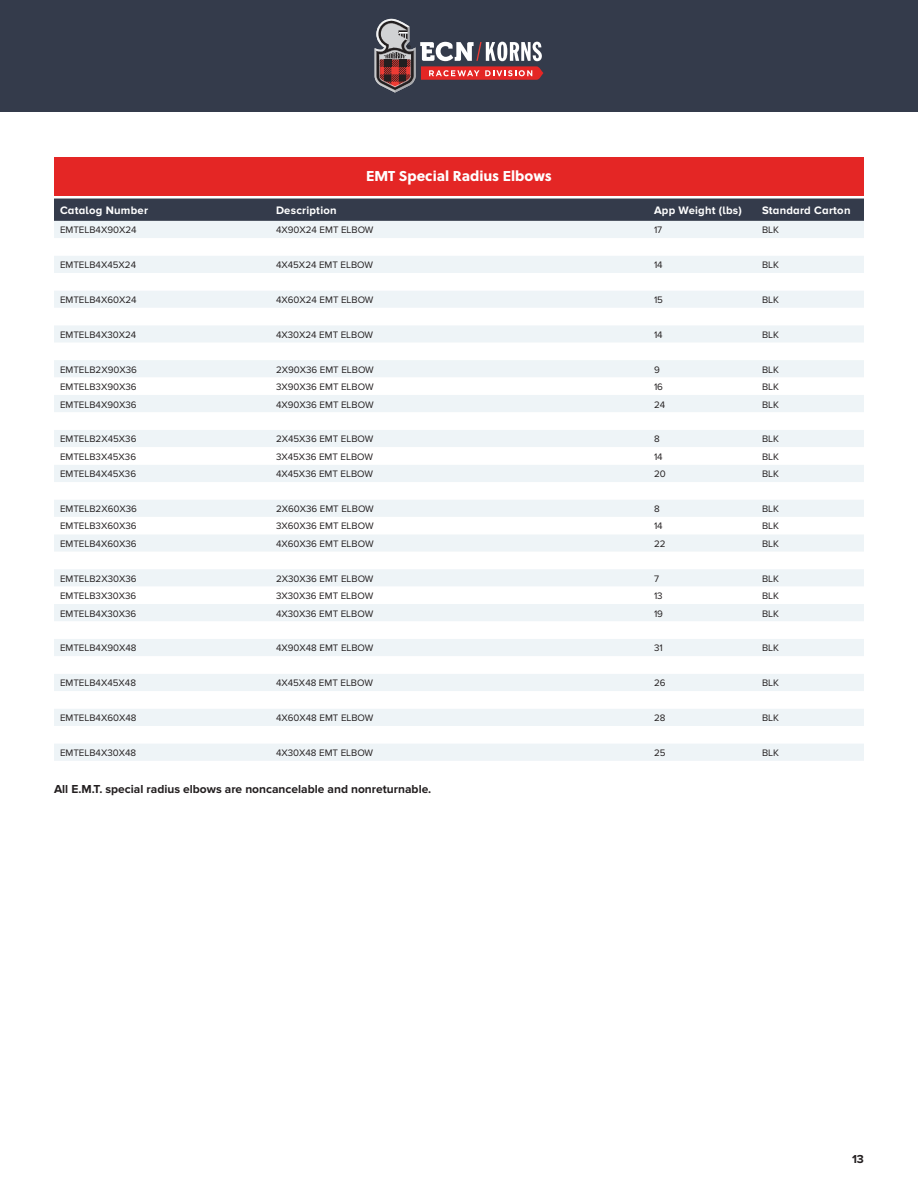
<style>
.page{position:relative;width:918px;height:1188px;background:#fff}
.page>*{position:absolute;margin:0;border:0;box-sizing:border-box;transform-origin:0 0}
.t1{font:800 14.25px "Soleil";color:#fff}
.t2{font:700 12px "Proxima Nova";color:#231f20}
.t3{font:700 11.25px "Proxima Nova A";letter-spacing:.02em;color:#fff}
.t4{font:9.75px "Proxima Nova";color:#231f20}
</style>
<div class="page">
<div style="left:0;top:0;width:918px;height:112px;background:#343b4b"></div>
<svg style="left:375px;top:19px;width:168px;height:74px"></svg>
<div style="left:54px;top:199px;width:810px;height:22px;background:#343b4b"></div>
<div style="left:54px;top:221px;width:810px;height:540px;background:#eef4f7"></div>
<svg style="left:54px;top:238px;width:810px;height:505px"></svg>
<div style="left:54px;top:157px;width:810px;height:39px;background:#e42625"></div>
<h1 class="t1" style="left:366px;top:164px;width:187px">EMT Special Radius Elbows</h1>
<p class="t3" style="left:60px;top:204px;width:90px">Catalog Number</p>
<p class="t3" style="left:276px;top:204px;width:62px">Description</p>
<p class="t3" style="left:654px;top:204px;width:89px">App Weight (lbs)</p>
<p class="t3" style="left:762px;top:204px;width:90px">Standard Carton</p>
<p class="t4" style="left:60px;top:224px;width:78px">EMTELB4X90X24</p>
<p class="t4" style="left:276px;top:224px;width:99px">4X90X24 EMT ELBOW</p>
<p class="t4" style="left:654px;top:224px;width:10px">17</p>
<p class="t4" style="left:762px;top:224px;width:18px">BLK</p>
<p class="t4" style="left:60px;top:259px;width:78px">EMTELB4X45X24</p>
<p class="t4" style="left:276px;top:259px;width:99px">4X45X24 EMT ELBOW</p>
<p class="t4" style="left:654px;top:259px;width:10px">14</p>
<p class="t4" style="left:762px;top:259px;width:18px">BLK</p>
<p class="t4" style="left:60px;top:294px;width:78px">EMTELB4X60X24</p>
<p class="t4" style="left:276px;top:294px;width:99px">4X60X24 EMT ELBOW</p>
<p class="t4" style="left:654px;top:294px;width:11px">15</p>
<p class="t4" style="left:762px;top:294px;width:18px">BLK</p>
<p class="t4" style="left:60px;top:329px;width:78px">EMTELB4X30X24</p>
<p class="t4" style="left:276px;top:329px;width:99px">4X30X24 EMT ELBOW</p>
<p class="t4" style="left:654px;top:329px;width:10px">14</p>
<p class="t4" style="left:762px;top:329px;width:18px">BLK</p>
<p class="t4" style="left:60px;top:364px;width:79px">EMTELB2X90X36</p>
<p class="t4" style="left:276px;top:364px;width:99px">2X90X36 EMT ELBOW</p>
<p class="t4" style="left:654px;top:364px;width:7px">9</p>
<p class="t4" style="left:762px;top:364px;width:18px">BLK</p>
<p class="t4" style="left:60px;top:381px;width:78px">EMTELB3X90X36</p>
<p class="t4" style="left:276px;top:381px;width:99px">3X90X36 EMT ELBOW</p>
<p class="t4" style="left:654px;top:381px;width:11px">16</p>
<p class="t4" style="left:762px;top:381px;width:18px">BLK</p>
<p class="t4" style="left:60px;top:399px;width:78px">EMTELB4X90X36</p>
<p class="t4" style="left:276px;top:399px;width:99px">4X90X36 EMT ELBOW</p>
<p class="t4" style="left:654px;top:399px;width:13px">24</p>
<p class="t4" style="left:762px;top:399px;width:18px">BLK</p>
<p class="t4" style="left:60px;top:434px;width:78px">EMTELB2X45X36</p>
<p class="t4" style="left:276px;top:434px;width:99px">2X45X36 EMT ELBOW</p>
<p class="t4" style="left:654px;top:434px;width:7px">8</p>
<p class="t4" style="left:762px;top:434px;width:18px">BLK</p>
<p class="t4" style="left:60px;top:451px;width:78px">EMTELB3X45X36</p>
<p class="t4" style="left:276px;top:451px;width:99px">3X45X36 EMT ELBOW</p>
<p class="t4" style="left:654px;top:451px;width:10px">14</p>
<p class="t4" style="left:762px;top:451px;width:18px">BLK</p>
<p class="t4" style="left:60px;top:468px;width:78px">EMTELB4X45X36</p>
<p class="t4" style="left:276px;top:468px;width:99px">4X45X36 EMT ELBOW</p>
<p class="t4" style="left:654px;top:468px;width:13px">20</p>
<p class="t4" style="left:762px;top:468px;width:18px">BLK</p>
<p class="t4" style="left:60px;top:503px;width:79px">EMTELB2X60X36</p>
<p class="t4" style="left:276px;top:503px;width:99px">2X60X36 EMT ELBOW</p>
<p class="t4" style="left:654px;top:503px;width:7px">8</p>
<p class="t4" style="left:762px;top:503px;width:18px">BLK</p>
<p class="t4" style="left:60px;top:521px;width:78px">EMTELB3X60X36</p>
<p class="t4" style="left:276px;top:521px;width:99px">3X60X36 EMT ELBOW</p>
<p class="t4" style="left:654px;top:521px;width:10px">14</p>
<p class="t4" style="left:762px;top:521px;width:18px">BLK</p>
<p class="t4" style="left:60px;top:538px;width:78px">EMTELB4X60X36</p>
<p class="t4" style="left:276px;top:538px;width:99px">4X60X36 EMT ELBOW</p>
<p class="t4" style="left:654px;top:538px;width:13px">22</p>
<p class="t4" style="left:762px;top:538px;width:18px">BLK</p>
<p class="t4" style="left:60px;top:573px;width:78px">EMTELB2X30X36</p>
<p class="t4" style="left:276px;top:573px;width:99px">2X30X36 EMT ELBOW</p>
<p class="t4" style="left:654px;top:573px;width:7px">7</p>
<p class="t4" style="left:762px;top:573px;width:18px">BLK</p>
<p class="t4" style="left:60px;top:590px;width:78px">EMTELB3X30X36</p>
<p class="t4" style="left:276px;top:590px;width:99px">3X30X36 EMT ELBOW</p>
<p class="t4" style="left:654px;top:590px;width:10px">13</p>
<p class="t4" style="left:762px;top:590px;width:18px">BLK</p>
<p class="t4" style="left:60px;top:608px;width:78px">EMTELB4X30X36</p>
<p class="t4" style="left:276px;top:608px;width:99px">4X30X36 EMT ELBOW</p>
<p class="t4" style="left:654px;top:608px;width:11px">19</p>
<p class="t4" style="left:762px;top:608px;width:18px">BLK</p>
<p class="t4" style="left:60px;top:643px;width:78px">EMTELB4X90X48</p>
<p class="t4" style="left:276px;top:643px;width:99px">4X90X48 EMT ELBOW</p>
<p class="t4" style="left:654px;top:643px;width:10px">31</p>
<p class="t4" style="left:762px;top:643px;width:18px">BLK</p>
<p class="t4" style="left:60px;top:677px;width:78px">EMTELB4X45X48</p>
<p class="t4" style="left:276px;top:677px;width:99px">4X45X48 EMT ELBOW</p>
<p class="t4" style="left:654px;top:677px;width:13px">26</p>
<p class="t4" style="left:762px;top:677px;width:18px">BLK</p>
<p class="t4" style="left:60px;top:712px;width:78px">EMTELB4X60X48</p>
<p class="t4" style="left:276px;top:712px;width:99px">4X60X48 EMT ELBOW</p>
<p class="t4" style="left:654px;top:712px;width:13px">28</p>
<p class="t4" style="left:762px;top:712px;width:18px">BLK</p>
<p class="t4" style="left:60px;top:747px;width:78px">EMTELB4X30X48</p>
<p class="t4" style="left:276px;top:747px;width:99px">4X30X48 EMT ELBOW</p>
<p class="t4" style="left:654px;top:747px;width:13px">25</p>
<p class="t4" style="left:762px;top:747px;width:18px">BLK</p>
<p class="t2" style="left:54px;top:782px;width:379px">All E.M.T. special radius elbows are noncancelable and nonreturnable.</p>
<p class="t2" style="left:852px;top:1152px;width:13px">13</p>
</div>
